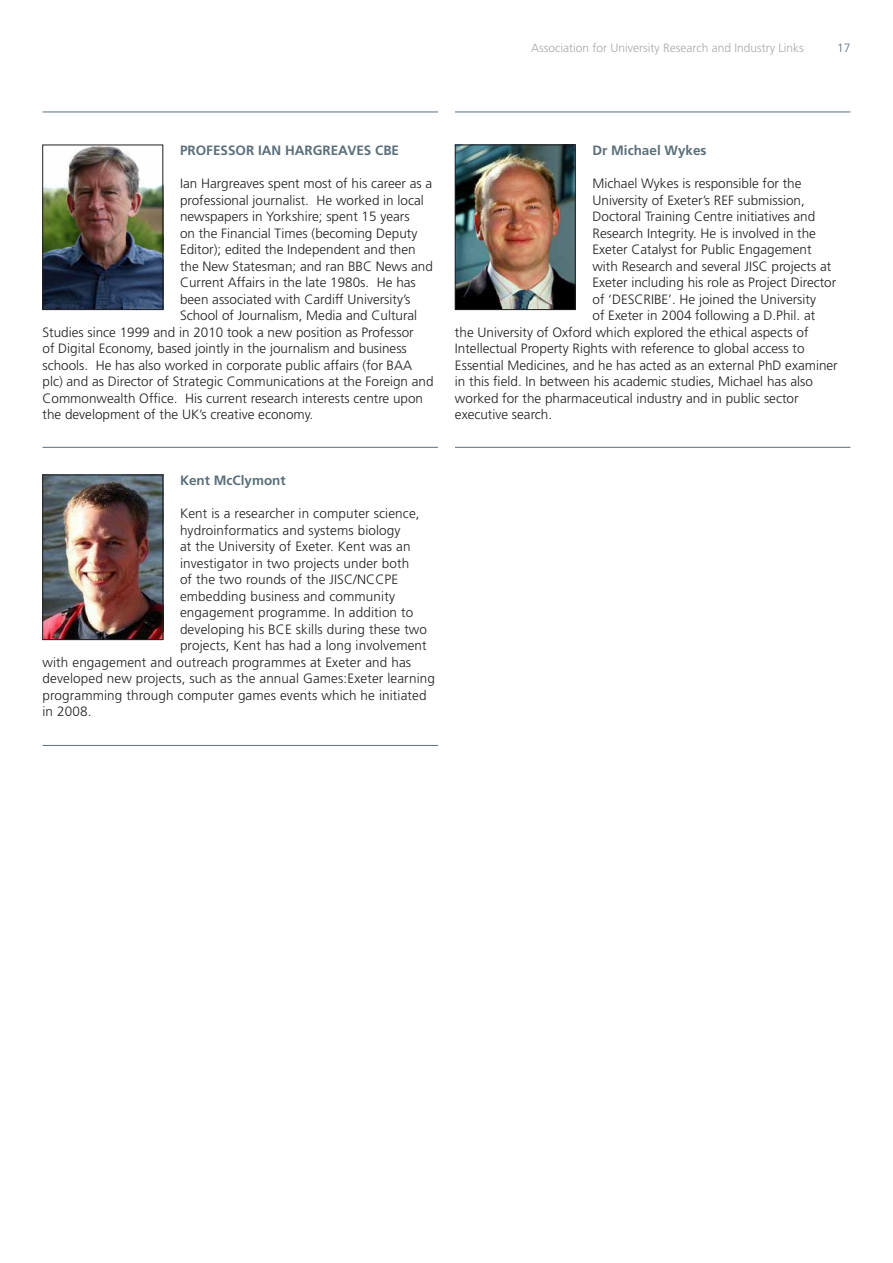
<style>
.page{position:relative;width:893px;height:1263px;background:#fff}
.page>*{position:absolute;margin:0;border:0;box-sizing:border-box;transform-origin:0 0}
.t1{font:300 13.5px "Frutiger";color:#231f20}
.t2{font:700 13.5px "Frutiger";color:#5b6f7b}
.t3{font:300 12px "Frutiger";color:#a8a9ad}
.t4{font:300 12px "Frutiger";color:#5b6f7b}
</style>
<div class="page">
<hr style="left:43px;top:112px;width:395px;height:1px;background:#5b6f7b">
<hr style="left:43px;top:447px;width:395px;height:1px;background:#5b6f7b">
<hr style="left:455px;top:447px;width:395px;height:1px;background:#5b6f7b">
<hr style="left:43px;top:745px;width:395px;height:1px;background:#5b6f7b">
<hr style="left:455px;top:112px;width:395px;height:1px;background:#5b6f7b">
<img style="left:45px;top:147px;width:116px;height:161px">
<div style="left:43px;top:145px;width:120px;height:165px;border:1px solid #231f20"></div>
<img style="left:457px;top:147px;width:116px;height:161px">
<div style="left:455px;top:145px;width:120px;height:165px;border:1px solid #231f20"></div>
<img style="left:45px;top:477px;width:116px;height:161px">
<div style="left:43px;top:475px;width:120px;height:165px;border:1px solid #231f20"></div>
<p class="t3" style="left:531px;top:41px;width:274px">Association for University Research and Industry Links</p>
<p class="t4" style="left:837px;top:41px;width:15px">17</p>
<p class="t2" style="left:180px;top:143px;width:221px">PROFESSOR IAN HARGREAVES CBE</p>
<p class="t1" style="left:180px;top:176px;width:254px">Ian Hargreaves spent most of his career as a</p>
<p class="t1" style="left:180px;top:193px;width:245px">professional journalist. He worked in local</p>
<p class="t1" style="left:180px;top:209px;width:231px">newspapers in Yorkshire; spent 15 years</p>
<p class="t1" style="left:180px;top:226px;width:239px">on the Financial Times (becoming Deputy</p>
<p class="t1" style="left:180px;top:242px;width:237px">Editor); edited the Independent and then</p>
<p class="t1" style="left:180px;top:259px;width:254px">the New Statesman; and ran BBC News and</p>
<p class="t1" style="left:180px;top:275px;width:237px">Current Affairs in the late 1980s. He has</p>
<p class="t1" style="left:180px;top:292px;width:232px">been associated with Cardiff University’s</p>
<p class="t1" style="left:180px;top:308px;width:239px">School of Journalism, Media and Cultural</p>
<p class="t1" style="left:43px;top:325px;width:373px">Studies since 1999 and in 2010 took a new position as Professor</p>
<p class="t1" style="left:43px;top:341px;width:366px">of Digital Economy, based jointly in the journalism and business</p>
<p class="t1" style="left:43px;top:358px;width:371px">schools. He has also worked in corporate public affairs (for BAA</p>
<p class="t1" style="left:43px;top:374px;width:393px">plc) and as Director of Strategic Communications at the Foreign and</p>
<p class="t1" style="left:43px;top:390px;width:382px">Commonwealth Office. His current research interests centre upon</p>
<p class="t1" style="left:43px;top:407px;width:272px">the development of the UK’s creative economy.</p>
<p class="t2" style="left:592px;top:143px;width:116px">Dr Michael Wykes</p>
<p class="t1" style="left:592px;top:176px;width:211px">Michael Wykes is responsible for the</p>
<p class="t1" style="left:592px;top:192px;width:214px">University of Exeter’s REF submission,</p>
<p class="t1" style="left:592px;top:209px;width:224px">Doctoral Training Centre initiatives and</p>
<p class="t1" style="left:592px;top:225px;width:225px">Research Integrity. He is involved in the</p>
<p class="t1" style="left:592px;top:242px;width:220px">Exeter Catalyst for Public Engagement</p>
<p class="t1" style="left:592px;top:258px;width:240px">with Research and several JISC projects at</p>
<p class="t1" style="left:592px;top:275px;width:245px">Exeter including his role as Project Director</p>
<p class="t1" style="left:592px;top:291px;width:225px">of ‘DESCRIBE’. He joined the University</p>
<p class="t1" style="left:592px;top:308px;width:224px">of Exeter in 2004 following a D.Phil. at</p>
<p class="t1" style="left:455px;top:324px;width:355px">the University of Oxford which explored the ethical aspects of</p>
<p class="t1" style="left:455px;top:341px;width:351px">Intellectual Property Rights with reference to global access to</p>
<p class="t1" style="left:455px;top:357px;width:384px">Essential Medicines, and he has acted as an external PhD examiner</p>
<p class="t1" style="left:455px;top:374px;width:359px">in this field. In between his academic studies, Michael has also</p>
<p class="t1" style="left:455px;top:390px;width:345px">worked for the pharmaceutical industry and in public sector</p>
<p class="t1" style="left:455px;top:407px;width:99px">executive search.</p>
<p class="t2" style="left:180px;top:473px;width:107px">Kent McClymont</p>
<p class="t1" style="left:180px;top:506px;width:241px">Kent is a researcher in computer science,</p>
<p class="t1" style="left:180px;top:522px;width:222px">hydroinformatics and systems biology</p>
<p class="t1" style="left:180px;top:539px;width:232px">at the University of Exeter. Kent was an</p>
<p class="t1" style="left:180px;top:555px;width:231px">investigator in two projects under both</p>
<p class="t1" style="left:180px;top:572px;width:220px">of the two rounds of the JISC/NCCPE</p>
<p class="t1" style="left:180px;top:588px;width:216px">embedding business and community</p>
<p class="t1" style="left:180px;top:605px;width:235px">engagement programme. In addition to</p>
<p class="t1" style="left:180px;top:621px;width:249px">developing his BCE skills during these two</p>
<p class="t1" style="left:180px;top:638px;width:248px">projects, Kent has had a long involvement</p>
<p class="t1" style="left:43px;top:654px;width:370px">with engagement and outreach programmes at Exeter and has</p>
<p class="t1" style="left:43px;top:671px;width:394px">developed new projects, such as the annual Games:Exeter learning</p>
<p class="t1" style="left:43px;top:687px;width:386px">programming through computer games events which he initiated</p>
<p class="t1" style="left:43px;top:704px;width:50px">in 2008.</p>
</div>
